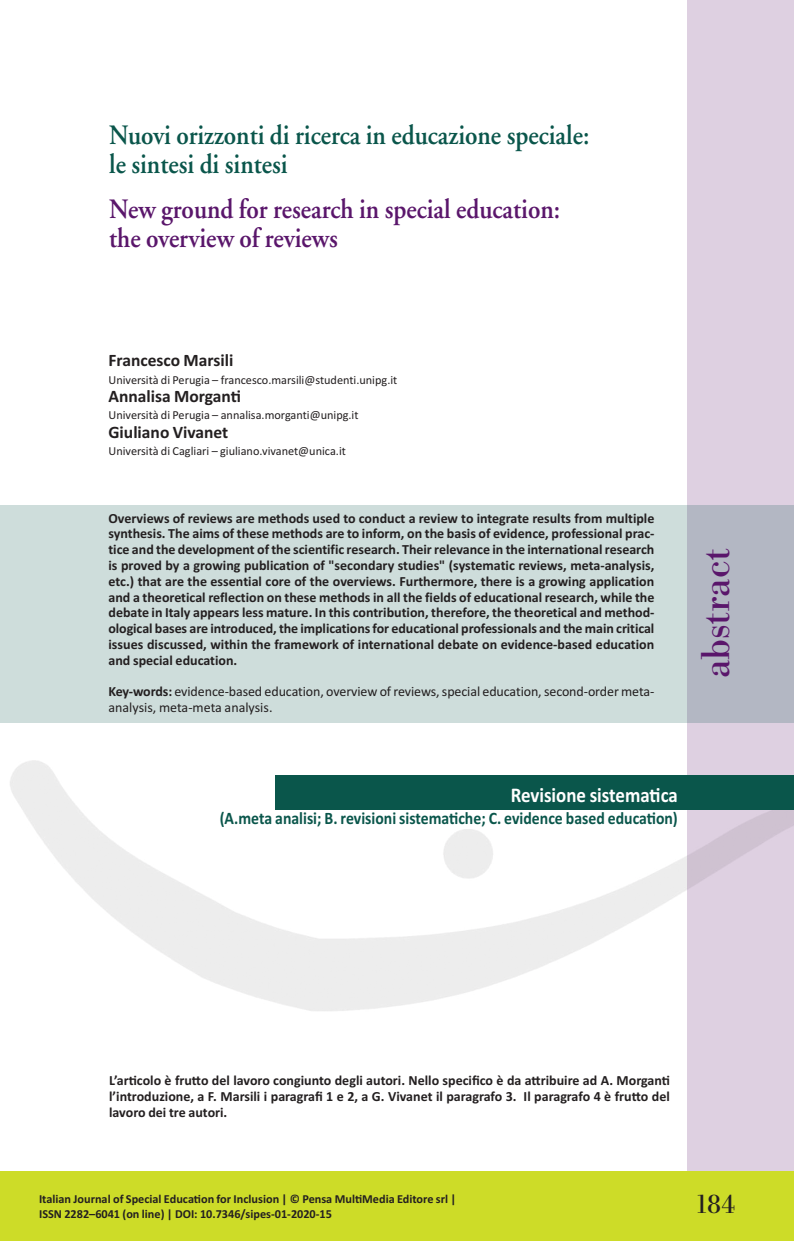
<style>
.page{position:relative;width:794px;height:1241px;background:#fff}
.page>*{position:absolute;margin:0;border:0;box-sizing:border-box;transform-origin:0 0}
.t1{font:42px "Bodoni Antiqua T";color:#5a166b}
.t2{font:600 28px/28.9px "Adobe Garamond";color:#0a564b;scale:.9 1}
.t3{font:600 28px/28.9px "Adobe Garamond";color:#5a166b;scale:.9 1}
.t4{font:28px "Bodoni Antiqua T";color:#231f20}
.t5{font:700 21px "Calibri";color:#fff;scale:.9 1}
.t6{font:700 17.5px "Calibri";color:#0a564b;scale:.9 1}
.t7{font:700 17.5px "Calibri";color:#231f20}
.t8{font:700 14px/15.8px "Calibri";color:#231f20;text-align:justify}
.t9{font:14px/15.8px "Calibri";letter-spacing:-.005em;color:#231f20}
.t10{font:12.25px "Calibri";color:#231f20}
.t11{font:700 12.25px/14.7px "Calibri";color:#231f20}
.s1{font-weight:700}
</style>
<div class="page">
<div style="left:688px;top:1px;width:106px;height:1239px;background:#ded0e1"></div>
<img style="left:10px;top:745px;width:784px;height:278px">
<div style="left:275px;top:774px;width:519px;height:35px;background:#0a564b"></div>
<div style="left:0;top:505px;width:794px;height:217px;background:#0a564b;opacity:.2"></div>
<div style="left:0;top:1170px;width:794px;height:70px;background:#cddc28"></div>
<h2 class="t2" style="left:109px;top:123px;width:535px">Nuovi orizzonti di ricerca in educazione speciale: le sintesi di sintesi</h2>
<h2 class="t3" style="left:109px;top:197px;width:503px">New ground for research in special education: the overview of reviews</h2>
<p class="t7" style="left:108px;top:350px;width:126px">Francesco Marsili</p>
<p class="t10" style="left:108px;top:372px;width:290px">Università di Perugia – francesco.marsili@studenti.unipg.it</p>
<p class="t7" style="left:108px;top:386px;width:134px">Annalisa Morganti</p>
<p class="t10" style="left:108px;top:408px;width:251px">Università di Perugia – annalisa.morganti@unipg.it</p>
<p class="t7" style="left:108px;top:421px;width:121px">Giuliano Vivanet</p>
<p class="t10" style="left:108px;top:443px;width:239px">Università di Cagliari – giuliano.vivanet@unica.it</p>
<p class="t8" style="left:108px;top:510px;width:547px">Overviews of reviews are methods used to conduct a review to integrate results from multiple synthesis. The aims of these methods are to inform, on the basis of evidence, professional prac&shy;tice and the development of the scientific research. Their relevance in the international research is proved by a growing publication of "secondary studies" (systematic reviews, meta-analysis, etc.) that are the essential core of the overviews. Furthermore, there is a growing application and a theoretical reflection on these methods in all the fields of educational research, while the debate in Italy appears less mature. In this contribution, therefore, the theoretical and method&shy;ological bases are introduced, the implications for educational professionals and the main critical issues discussed, within the framework of international debate on evidence-based education and special education.</p>
<p class="t9" style="left:108px;top:683px;width:547px"><span class="s1">Key-words:</span> evidence-based education, overview of reviews, special education, second-order meta&shy;analysis, meta-meta analysis.</p>
<h1 class="t1" style="left:690px;top:678px;width:131px;rotate:-90deg">abstract</h1>
<h3 class="t5" style="left:510px;top:781px;width:187px">Revisione sistematica</h3>
<p class="t6" style="left:220px;top:807px;width:510px">(A.meta analisi; B. revisioni sistematiche; C. evidence based education)</p>
<p class="t8" style="left:109px;top:1071px;width:562px">L’articolo è frutto del lavoro congiunto degli autori. Nello specifico è da attribuire ad A. Morganti l’introduzione, a F. Marsili i paragrafi 1 e 2, a G. Vivanet il paragrafo 3. Il paragrafo 4 è frutto del lavoro dei tre autori.</p>
<p class="t11" style="left:39px;top:1191px;width:419px">Italian Journal of Special Education for Inclusion | © Pensa MultiMedia Editore srl |<br>ISSN 2282–6041 (on line) | DOI: 10.7346/sipes-01-2020-15</p>
<h2 class="t4" style="left:694px;top:1187px;width:43px">184</h2>
</div>
